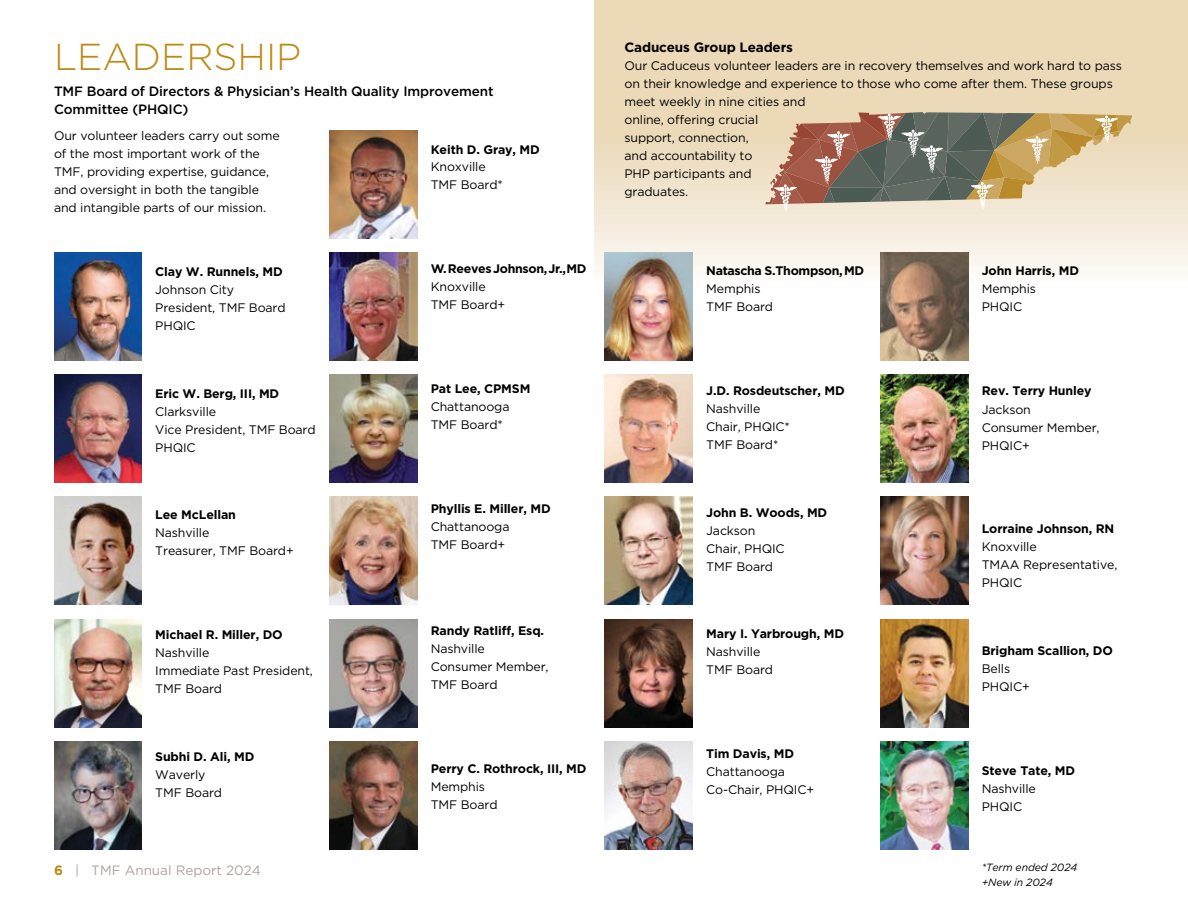
<style>
.page{position:relative;width:1188px;height:918px;background:#fff}
.page>*{position:absolute;margin:0;border:0;box-sizing:border-box;transform-origin:0 0}
.t1{font:300 37.5px "Gotham";color:#bc8b16}
.t2{font:500 13.5px/18px "Gotham";letter-spacing:-.01em;color:#000}
.t3{font:13.5px "Gotham";color:#b0a19f}
.t4{font:700 13.5px "Gotham";letter-spacing:-.01em;color:#000}
.t5{font:12.3px/18px "Gotham";letter-spacing:-.01em;color:#000}
.t6{font:700 12.3px "Gotham";letter-spacing:-.01em;color:#000}
.t7{font:italic 10.5px/15px "Gotham";letter-spacing:-.01em;color:#000}
.s1{font-weight:700;color:#bc8b16}
</style>
<div class="page">
<svg style="left:594px;top:0;width:594px;height:285px;background:#efe1c8"></svg>
<img style="left:330px;top:253px;width:87px;height:108px">
<img style="left:330px;top:741px;width:87px;height:108px">
<img style="left:330px;top:375px;width:87px;height:108px">
<img style="left:330px;top:497px;width:87px;height:108px">
<img style="left:330px;top:130px;width:87px;height:108px">
<img style="left:54px;top:253px;width:88px;height:108px">
<img style="left:54px;top:741px;width:88px;height:108px">
<img style="left:54px;top:497px;width:88px;height:108px">
<img style="left:54px;top:375px;width:88px;height:108px">
<img style="left:54px;top:619px;width:88px;height:108px">
<img style="left:330px;top:619px;width:87px;height:108px">
<img style="left:880px;top:497px;width:88px;height:108px">
<img style="left:605px;top:253px;width:88px;height:108px">
<img style="left:605px;top:741px;width:88px;height:108px">
<img style="left:880px;top:741px;width:88px;height:108px">
<img style="left:605px;top:497px;width:88px;height:108px">
<img style="left:605px;top:375px;width:88px;height:108px">
<img style="left:880px;top:375px;width:88px;height:108px">
<img style="left:605px;top:619px;width:88px;height:108px">
<img style="left:880px;top:619px;width:88px;height:108px">
<img style="left:880px;top:253px;width:88px;height:108px">
<svg style="left:765px;top:110px;width:369px;height:102px;background:#ae9c81"></svg>
<h1 class="t1" style="left:54px;top:33px;width:249px">LEADERSHIP</h1>
<p class="t2" style="left:54px;top:82px;width:441px">TMF Board of Directors &amp; Physician’s Health Quality Improvement<br>Committee (PHQIC)</p>
<p class="t5" style="left:54px;top:127px;width:227px">Our volunteer leaders carry out some of the most important work of the TMF, providing expertise, guidance, and oversight in both the tangible and intangible parts of our mission.</p>
<p class="t6" style="left:155px;top:263px;width:129px">Clay W. Runnels, MD</p>
<p class="t5" style="left:155px;top:280px;width:132px">Johnson City<br>President, TMF Board<br>PHQIC</p>
<p class="t6" style="left:155px;top:385px;width:126px">Eric W. Berg, III, MD</p>
<p class="t5" style="left:155px;top:402px;width:162px">Clarksville<br>Vice President, TMF Board<br>PHQIC</p>
<p class="t6" style="left:155px;top:507px;width:82px">Lee McLellan</p>
<p class="t5" style="left:155px;top:523px;width:140px">Nashville<br>Treasurer, TMF Board+</p>
<p class="t6" style="left:155px;top:627px;width:129px">Michael R. Miller, DO</p>
<p class="t5" style="left:155px;top:643px;width:159px">Nashville<br>Immediate Past President,<br>TMF Board</p>
<p class="t6" style="left:155px;top:748px;width:101px">Subhi D. Ali, MD</p>
<p class="t5" style="left:155px;top:765px;width:68px">Waverly<br>TMF Board</p>
<p class="t3" style="left:54px;top:861px;width:209px"><span class="s1">6</span> | TMF Annual Report 2024</p>
<p class="t6" style="left:431px;top:141px;width:111px">Keith D. Gray, MD</p>
<p class="t5" style="left:431px;top:158px;width:74px">Knoxville<br>TMF Board*</p>
<p class="t6" style="left:431px;top:261px;width:157px">W. ReevesJohnson, Jr.,MD</p>
<p class="t5" style="left:431px;top:278px;width:76px">Knoxville<br>TMF Board+</p>
<p class="t6" style="left:431px;top:381px;width:101px">Pat Lee, CPMSM</p>
<p class="t5" style="left:431px;top:398px;width:80px">Chattanooga<br>TMF Board*</p>
<p class="t6" style="left:431px;top:501px;width:121px">Phyllis E. Miller, MD</p>
<p class="t5" style="left:431px;top:518px;width:80px">Chattanooga<br>TMF Board+</p>
<p class="t6" style="left:431px;top:622px;width:115px">Randy Ratliff, Esq.</p>
<p class="t5" style="left:431px;top:639px;width:119px">Nashville<br>Consumer Member,<br>TMF Board</p>
<p class="t6" style="left:431px;top:760px;width:157px">Perry C. Rothrock, III, MD</p>
<p class="t5" style="left:431px;top:777px;width:68px">Memphis<br>TMF Board</p>
<p class="t4" style="left:624px;top:39px;width:170px">Caduceus Group Leaders</p>
<p class="t5" style="left:624px;top:57px;width:499px">Our Caduceus volunteer leaders are in recovery themselves and work hard to pass on their knowledge and experience to those who come after them. These groups meet weekly in nine cities and<br>online, offering crucial<br>support, connection,<br>and accountability to<br>PHP participants and<br>graduates.</p>
<p class="t6" style="left:706px;top:263px;width:159px">Natascha S.Thompson, MD</p>
<p class="t5" style="left:706px;top:280px;width:68px">Memphis<br>TMF Board</p>
<p class="t6" style="left:706px;top:383px;width:140px">J.D. Rosdeutscher, MD</p>
<p class="t5" style="left:706px;top:400px;width:85px">Nashville<br>Chair, PHQIC*<br>TMF Board*</p>
<p class="t6" style="left:706px;top:504px;width:123px">John B. Woods, MD</p>
<p class="t5" style="left:706px;top:521px;width:80px">Jackson<br>Chair, PHQIC<br>TMF Board</p>
<p class="t6" style="left:706px;top:626px;width:139px">Mary I. Yarbrough, MD</p>
<p class="t5" style="left:706px;top:643px;width:68px">Nashville<br>TMF Board</p>
<p class="t6" style="left:706px;top:746px;width:89px">Tim Davis, MD</p>
<p class="t5" style="left:706px;top:763px;width:109px">Chattanooga<br>Co-Chair, PHQIC+</p>
<p class="t6" style="left:982px;top:263px;width:99px">John Harris, MD</p>
<p class="t5" style="left:982px;top:280px;width:56px">Memphis<br>PHQIC</p>
<p class="t6" style="left:982px;top:383px;width:111px">Rev. Terry Hunley</p>
<p class="t5" style="left:982px;top:400px;width:119px">Jackson<br>Consumer Member,<br>PHQIC+</p>
<p class="t6" style="left:982px;top:521px;width:134px">Lorraine Johnson, RN</p>
<p class="t5" style="left:982px;top:538px;width:137px">Knoxville<br>TMAA Representative,<br>PHQIC</p>
<p class="t6" style="left:982px;top:642px;width:133px">Brigham Scallion, DO</p>
<p class="t5" style="left:982px;top:659px;width:50px">Bells<br>PHQIC+</p>
<p class="t6" style="left:982px;top:762px;width:95px">Steve Tate, MD</p>
<p class="t5" style="left:982px;top:779px;width:56px">Nashville<br>PHQIC</p>
<p class="t7" style="left:982px;top:860px;width:97px">*Term ended 2024 +New in 2024</p>
</div>
